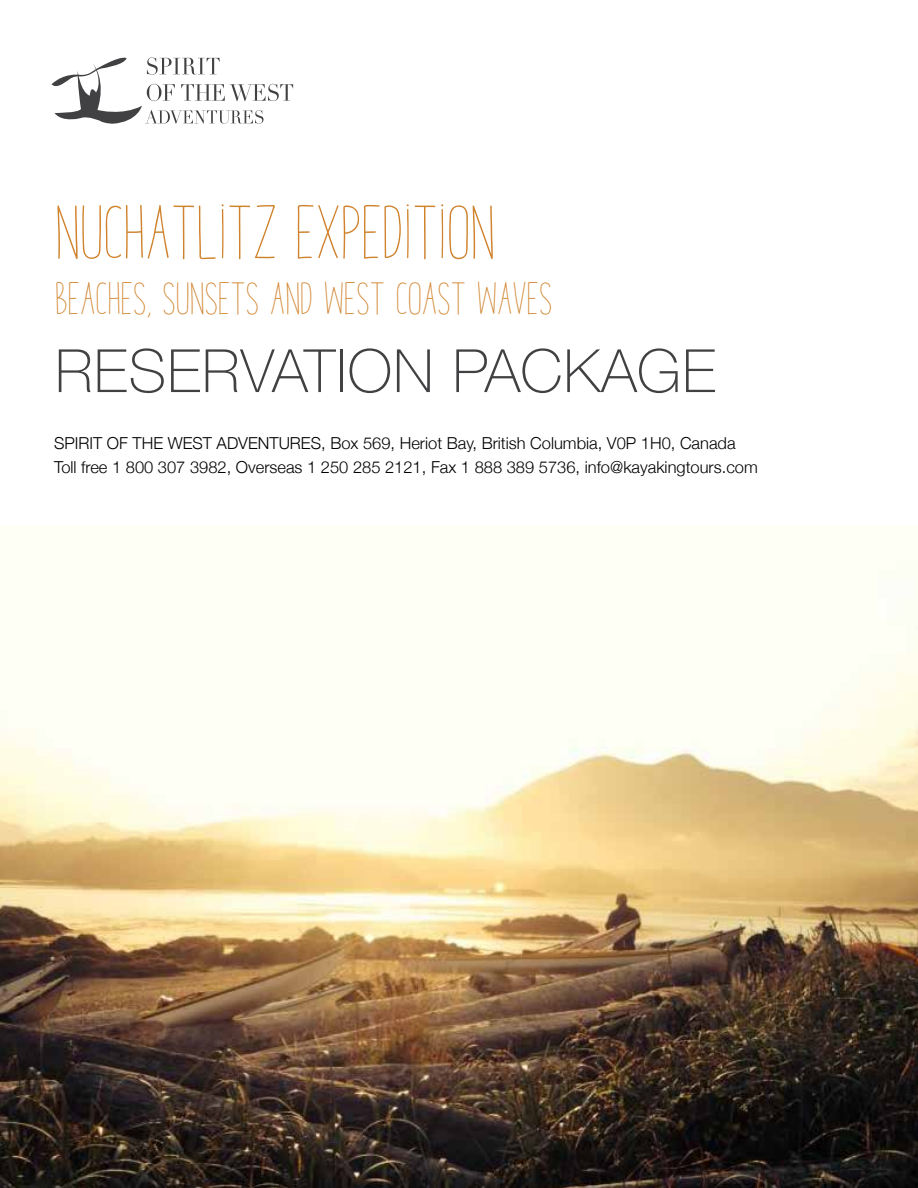
<style>
.page{position:relative;width:918px;height:1188px;background:#fff}
.page>*{position:absolute;margin:0;border:0;box-sizing:border-box;transform-origin:0 0}
.t1{font:60px "Melo";color:#d0822c}
.t2{font:100 59.7px "Helvetica Neue";letter-spacing:.02em;color:#414042}
.t3{font:36px "Melo";color:#d0822c}
.t4{font:300 16.5px/24px "Helvetica Neue";color:#000}
</style>
<div class="page">
<svg style="left:52px;top:57px;width:241px;height:67px"></svg>
<img style="left:0;top:560px;width:918px;height:628px">
<h1 class="t1" style="left:55px;top:198px;width:442px">NUCHATLITZ EXPEDITION</h1>
<h3 class="t3" style="left:55px;top:277px;width:499px">BEACHES, SUNSETS AND WEST COAST WAVES</h3>
<h2 class="t2" style="left:55px;top:326px;width:662px">RESERVATION PACKAGE</h2>
<p class="t4" style="left:54px;top:430px;width:705px">SPIRIT OF THE WEST ADVENTURES, Box 569, Heriot Bay, British Columbia, V0P 1H0, Canada<br>Toll free 1 800 307 3982, Overseas 1 250 285 2121, Fax 1 888 389 5736, info@kayakingtours.com</p>
</div>
